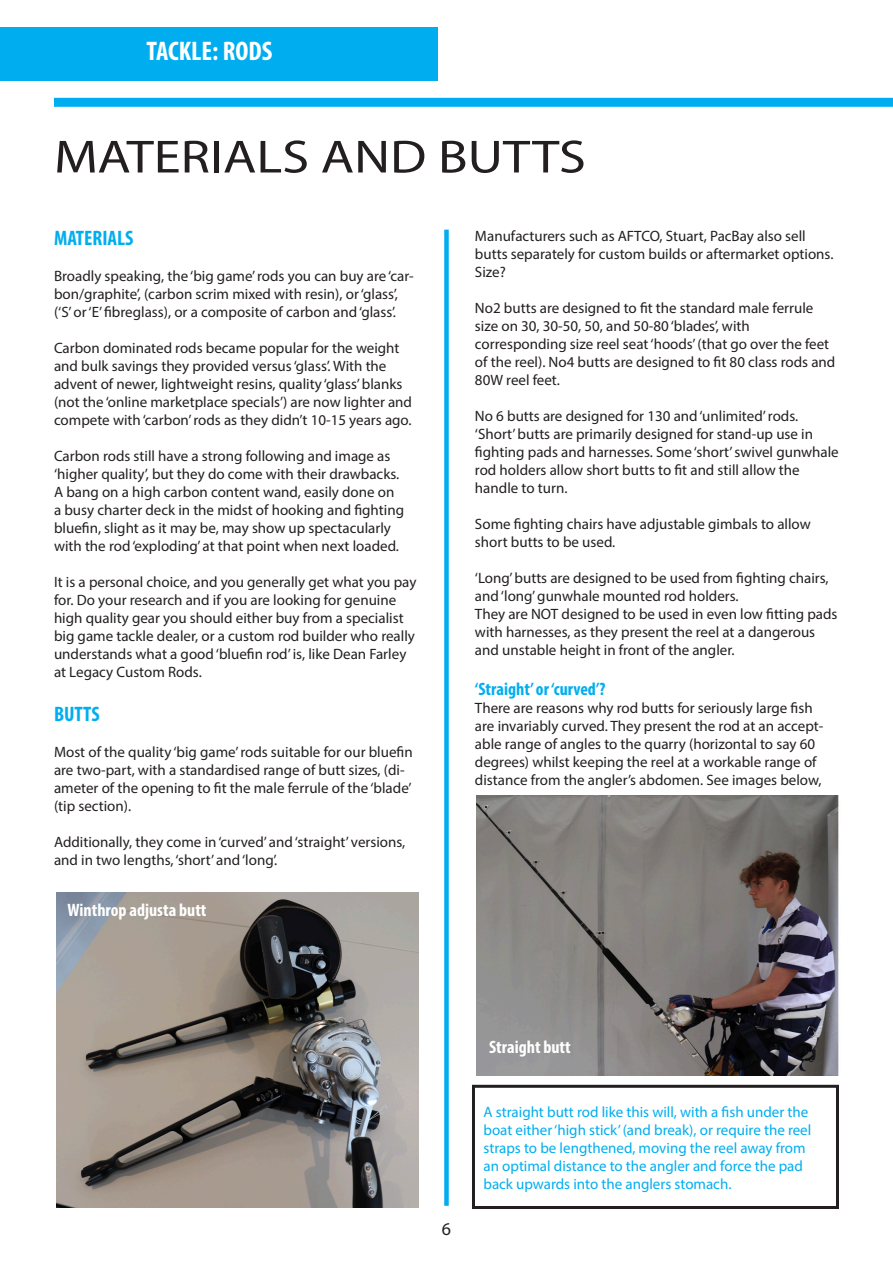
<style>
.page{position:relative;width:893px;height:1263px;background:#fff}
.page>*{position:absolute;margin:0;border:0;box-sizing:border-box;transform-origin:0 0}
.t1{font:46.8px "Myriad Pro";color:#231f20;scale:1.17 1}
.t2{font:700 condensed 27px "Myriad Pro";color:#fff}
.t3{font:700 condensed 21px "Myriad Pro";color:#00aeef}
.t4{font:700 condensed 18px "Myriad Pro";color:#fff}
.t5{font:700 condensed 18px "Myriad Pro";color:#00aeef}
.t6{font:18px "Myriad Pro";color:#231f20}
.t7{font:15px/18px "Myriad Pro";color:#231f20}
.t8{font:15px/18px "Myriad Pro";color:#00aeef}
</style>
<div class="page">
<div style="left:54px;top:98px;width:839px;height:9px;background:#00aeef"></div>
<div style="left:0;top:27px;width:438px;height:54px;background:#00aeef"></div>
<img style="left:476px;top:795px;width:363px;height:281px">
<div style="left:472px;top:1085px;width:367px;height:124px;border:3px solid #231f20"></div>
<img style="left:56px;top:893px;width:363px;height:315px">
<div style="left:444px;top:230px;width:5px;height:976px;background:#00aeef"></div>
<p class="t2" style="left:147px;top:34px;width:127px">TACKLE: RODS</p>
<p class="t1" style="left:54px;top:128px;width:456px">MATERIALS AND BUTTS</p>
<p class="t3" style="left:54px;top:225px;width:81px">MATERIALS</p>
<p class="t7" style="left:54px;top:267px;width:361px">Broadly speaking, the ‘big game’ rods you can buy are ‘car&shy;bon/graphite’, (carbon scrim mixed with resin), or ‘glass’, (‘S’ or ‘E’ fibreglass), or a composite of carbon and ‘glass’.</p>
<p class="t7" style="left:54px;top:339px;width:360px">Carbon dominated rods became popular for the weight and bulk savings they provided versus ‘glass’. With the advent of newer, lightweight resins, quality ‘glass’ blanks (not the ‘online marketplace specials’) are now lighter and compete with ‘carbon’ rods as they didn’t 10-15 years ago.</p>
<p class="t7" style="left:54px;top:447px;width:347px">Carbon rods still have a strong following and image as ‘higher quality’, but they do come with their drawbacks.</p>
<p class="t7" style="left:54px;top:483px;width:352px">A bang on a high carbon content wand, easily done on a busy charter deck in the midst of hooking and fighting bluefin, slight as it may be, may show up spectacularly with the rod ‘exploding’ at that point when next loaded.</p>
<p class="t7" style="left:54px;top:573px;width:364px">It is a personal choice, and you generally get what you pay for. Do your research and if you are looking for genuine high quality gear you should either buy from a specialist big game tackle dealer, or a custom rod builder who really understands what a good ‘bluefin rod’ is, like Dean Farley at Legacy Custom Rods.</p>
<p class="t3" style="left:54px;top:700px;width:47px">BUTTS</p>
<p class="t7" style="left:54px;top:742px;width:360px">Most of the quality ‘big game’ rods suitable for our bluefin are two-part, with a standardised range of butt sizes, (di&shy;ameter of the opening to fit the male ferrule of the ‘blade’ (tip section).</p>
<p class="t7" style="left:54px;top:832px;width:353px">Additionally, they come in ‘curved’ and ‘straight’ versions, and in two lengths, ‘short’ and ‘long’.</p>
<p class="t4" style="left:67px;top:899px;width:141px">Winthrop adjusta butt</p>
<p class="t7" style="left:475px;top:227px;width:360px">Manufacturers such as AFTCO, Stuart, PacBay also sell butts separately for custom builds or aftermarket options.</p>
<p class="t7" style="left:475px;top:263px;width:32px">Size?</p>
<p class="t7" style="left:475px;top:299px;width:340px">No2 butts are designed to fit the standard male ferrule size on 30, 30-50, 50, and 50-80 ‘blades’, with</p>
<p class="t7" style="left:475px;top:335px;width:362px">corresponding size reel seat ‘hoods’ (that go over the feet of the reel). No4 butts are designed to fit 80 class rods and<br>80W reel feet.</p>
<p class="t7" style="left:475px;top:407px;width:325px">No 6 butts are designed for 130 and ‘unlimited’ rods.</p>
<p class="t7" style="left:475px;top:425px;width:365px">‘Short’ butts are primarily designed for stand-up use in fighting pads and harnesses. Some ‘short’ swivel gunwhale rod holders allow short butts to fit and still allow the handle to turn.</p>
<p class="t7" style="left:475px;top:515px;width:337px">Some fighting chairs have adjustable gimbals to allow short butts to be used.</p>
<p class="t7" style="left:475px;top:569px;width:355px">‘Long’ butts are designed to be used from fighting chairs, and ‘long’ gunwhale mounted rod holders.</p>
<p class="t7" style="left:475px;top:605px;width:364px">They are NOT designed to be used in even low fitting pads with harnesses, as they present the reel at a dangerous and unstable height in front of the angler.</p>
<p class="t5" style="left:475px;top:677px;width:132px">‘Straight’ or ‘curved’?</p>
<p class="t7" style="left:475px;top:698px;width:350px">There are reasons why rod butts for seriously large fish are invariably curved. They present the rod at an accept&shy;able range of angles to the quarry (horizontal to say 60 degrees) whilst keeping the reel at a workable range of distance from the angler’s abdomen. See images below,</p>
<p class="t6" style="left:442px;top:1217px;width:11px">6</p>
<p class="t4" style="left:489px;top:1036px;width:83px">Straight butt</p>
<p class="t8" style="left:483px;top:1103px;width:329px">A straight butt rod like this will, with a fish under the boat either ‘high stick’ (and break), or require the reel straps to be lengthened, moving the reel away from an optimal distance to the angler and force the pad back upwards into the anglers stomach.</p>
</div>
